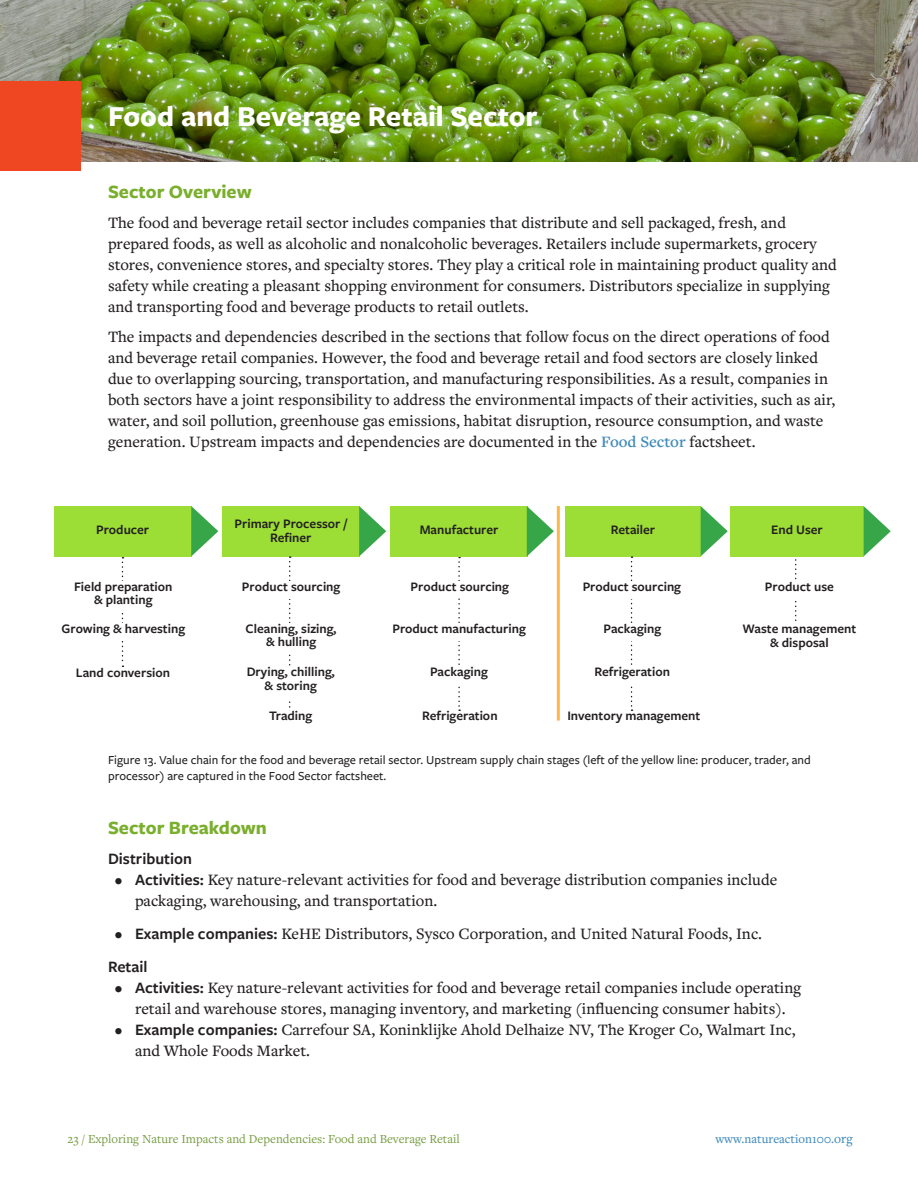
<style>
.page{position:relative;width:918px;height:1188px;background:#fff}
.page>*{position:absolute;margin:0;border:0;box-sizing:border-box;transform-origin:0 0}
.Heading_1{font:700 30px "Freight Sans Pro";color:#fff}
.Heading_1-2{font:700 19.5px "Freight Sans Pro";color:#7aaf2d}
.t1{font:500 16.5px/21px "Freight Text Pro";color:#231f20}
.t2{font:600 16.5px "Freight Sans Pro";color:#231f20}
.t3{font:600 13.5px/13.5px "Freight Sans Pro";color:#231f20;text-align:center}
.t4{font:500 12.75px/16.5px "Freight Sans Pro";color:#231f20}
.t5{font:12.75px "Freight Text Pro";color:#749b3e}
.t6{font:500 12.75px "Freight Text Pro";color:#438dbb}
.s1{font-weight:600;color:#438dbb}
.s2{font-family:"Freight Sans Pro";font-weight:600}
.s3{font-size:13.5px}
</style>
<div class="page">
<img style="left:0;top:0;width:918px;height:162px">
<svg style="left:458px;top:557px;width:2px;height:154px"></svg>
<svg style="left:795px;top:556px;width:2px;height:65px"></svg>
<div style="left:0;top:81px;width:81px;height:90px;background:#ef4722"></div>
<svg style="left:122px;top:557px;width:1px;height:110px"></svg>
<div style="left:54px;top:506px;width:137px;height:50px;background:#9cdd36"></div>
<div style="left:222px;top:506px;width:137px;height:50px;background:#9cdd36"></div>
<div style="left:390px;top:506px;width:137px;height:50px;background:#9cdd36"></div>
<div style="left:565px;top:506px;width:136px;height:50px;background:#9cdd36"></div>
<div style="left:730px;top:506px;width:134px;height:50px;background:#9cdd36"></div>
<svg style="left:289px;top:556px;width:2px;height:155px"></svg>
<svg style="left:631px;top:556px;width:2px;height:155px"></svg>
<div style="left:54px;top:581px;width:138px;height:31px;background:#fff"></div>
<div style="left:222px;top:623px;width:138px;height:30px;background:#fff"></div>
<svg style="left:191px;top:506px;width:27px;height:50px"></svg>
<div style="left:222px;top:581px;width:138px;height:18px;background:#fff"></div>
<div style="left:391px;top:581px;width:138px;height:16px;background:#fff"></div>
<div style="left:563px;top:581px;width:138px;height:18px;background:#fff"></div>
<div style="left:730px;top:581px;width:139px;height:18px;background:#fff"></div>
<div style="left:390px;top:624px;width:138px;height:17px;background:#fff"></div>
<div style="left:390px;top:667px;width:138px;height:16px;background:#fff"></div>
<svg style="left:359px;top:506px;width:27px;height:50px"></svg>
<svg style="left:527px;top:506px;width:27px;height:50px"></svg>
<svg style="left:701px;top:506px;width:27px;height:50px"></svg>
<div style="left:222px;top:667px;width:138px;height:31px;background:#fff"></div>
<div style="left:563px;top:624px;width:138px;height:17px;background:#fff"></div>
<div style="left:563px;top:667px;width:138px;height:16px;background:#fff"></div>
<div style="left:54px;top:624px;width:139px;height:17px;background:#fff"></div>
<svg style="left:864px;top:506px;width:27px;height:50px"></svg>
<hr style="left:557px;top:506px;width:3px;height:215px;background:#fcb848">
<p class="Heading_1" style="left:108px;top:96px;width:431px">Food and Beverage Retail Sector</p>
<p class="Heading_1-2" style="left:108px;top:179px;width:145px">Sector Overview</p>
<p class="t1" style="left:108px;top:212px;width:730px">The food and beverage retail sector includes companies that distribute and sell packaged, fresh, and prepared foods, as well as alcoholic and nonalcoholic beverages. Retailers include supermarkets, grocery stores, convenience stores, and specialty stores. They play a critical role in maintaining product quality and safety while creating a pleasant shopping environment for consumers. Distributors specialize in supplying and transporting food and beverage products to retail outlets.</p>
<p class="t1" style="left:108px;top:326px;width:729px">The impacts and dependencies described in the sections that follow focus on the direct operations of food and beverage retail companies. However, the food and beverage retail and food sectors are closely linked due to overlapping sourcing, transportation, and manufacturing responsibilities. As a result, companies in both sectors have a joint responsibility to address the environmental impacts of their activities, such as air, water, and soil pollution, greenhouse gas emissions, habitat disruption, resource consumption, and waste generation. Upstream impacts and dependencies are documented in the <span class="s1">Food Sector</span> factsheet.</p>
<p class="t3" style="left:96px;top:523px;width:55px">Producer</p>
<p class="t3" style="left:235px;top:517px;width:114px">Primary Processor /<br>Refiner</p>
<p class="t3" style="left:420px;top:523px;width:80px">Manufacturer</p>
<p class="t3" style="left:611px;top:523px;width:46px">Retailer</p>
<p class="t3" style="left:771px;top:523px;width:53px">End User</p>
<p class="t3" style="left:242px;top:579px;width:100px">Product sourcing</p>
<p class="t3" style="left:411px;top:579px;width:100px">Product sourcing</p>
<p class="t3" style="left:583px;top:579px;width:100px">Product sourcing</p>
<p class="t3" style="left:765px;top:579px;width:70px">Product use</p>
<p class="t3" style="left:743px;top:621px;width:115px">Waste management &amp; disposal</p>
<p class="t3" style="left:74px;top:579px;width:100px">Field preparation &amp; planting</p>
<p class="t3" style="left:246px;top:621px;width:93px">Cleaning, sizing, &amp; hulling</p>
<p class="t3" style="left:392px;top:621px;width:135px">Product manufacturing</p>
<p class="t3" style="left:430px;top:665px;width:59px">Packaging</p>
<p class="t3" style="left:422px;top:709px;width:77px">Refrigeration</p>
<p class="t3" style="left:62px;top:621px;width:125px">Growing &amp; harvesting</p>
<p class="t3" style="left:76px;top:665px;width:96px">Land conversion</p>
<p class="t3" style="left:603px;top:621px;width:59px">Packaging</p>
<p class="t3" style="left:594px;top:665px;width:77px">Refrigeration</p>
<p class="t3" style="left:247px;top:665px;width:90px">Drying, chilling, &amp; storing</p>
<p class="t3" style="left:269px;top:709px;width:45px">Trading</p>
<p class="t3" style="left:567px;top:709px;width:135px">Inventory management</p>
<p class="t4" style="left:108px;top:751px;width:704px">Figure 13. Value chain for the food and beverage retail sector. Upstream supply chain stages (left of the yellow line: producer, trader, and processor) are captured in the Food Sector factsheet.</p>
<p class="Heading_1-2" style="left:108px;top:815px;width:160px">Sector Breakdown</p>
<p class="t2" style="left:108px;top:848px;width:86px">Distribution</p>
<p class="t1" style="left:135px;top:869px;width:644px;text-indent:-20px">• <span class="s2">Activities:</span> Key nature-relevant activities for food and beverage distribution companies include packaging, warehousing, and transportation.</p>
<p class="t1" style="left:108px;top:917px;width:656px;line-height:33px;text-indent:7px">• <span class="s2">Example companies:</span> KeHE Distributors, Sysco Corporation, and United Natural Foods, Inc.<br><span class="s2">Retail</span></p>
<p class="t1" style="left:115px;top:977px;width:688px;text-align:center">• <span class="s2">Activities:</span> Key nature-relevant activities for food and beverage retail companies include operating retail and warehouse stores, managing inventory, and marketing (influencing consumer habits).</p>
<p class="t1" style="left:135px;top:1019px;width:662px;text-indent:-20px">• <span class="s2">Example companies:</span> Carrefour SA, Koninklijke Ahold Delhaize NV, The Kroger Co, Walmart Inc, and Whole Foods Market.</p>
<p class="t5" style="left:67px;top:1131px;width:394px">23 / Exploring Nature Impacts and Dependencies: Food and Beverage Retail</p>
<p class="t6" style="left:715px;top:1131px;width:139px">www.natureaction100.<span class="s3">org</span></p>
</div>
